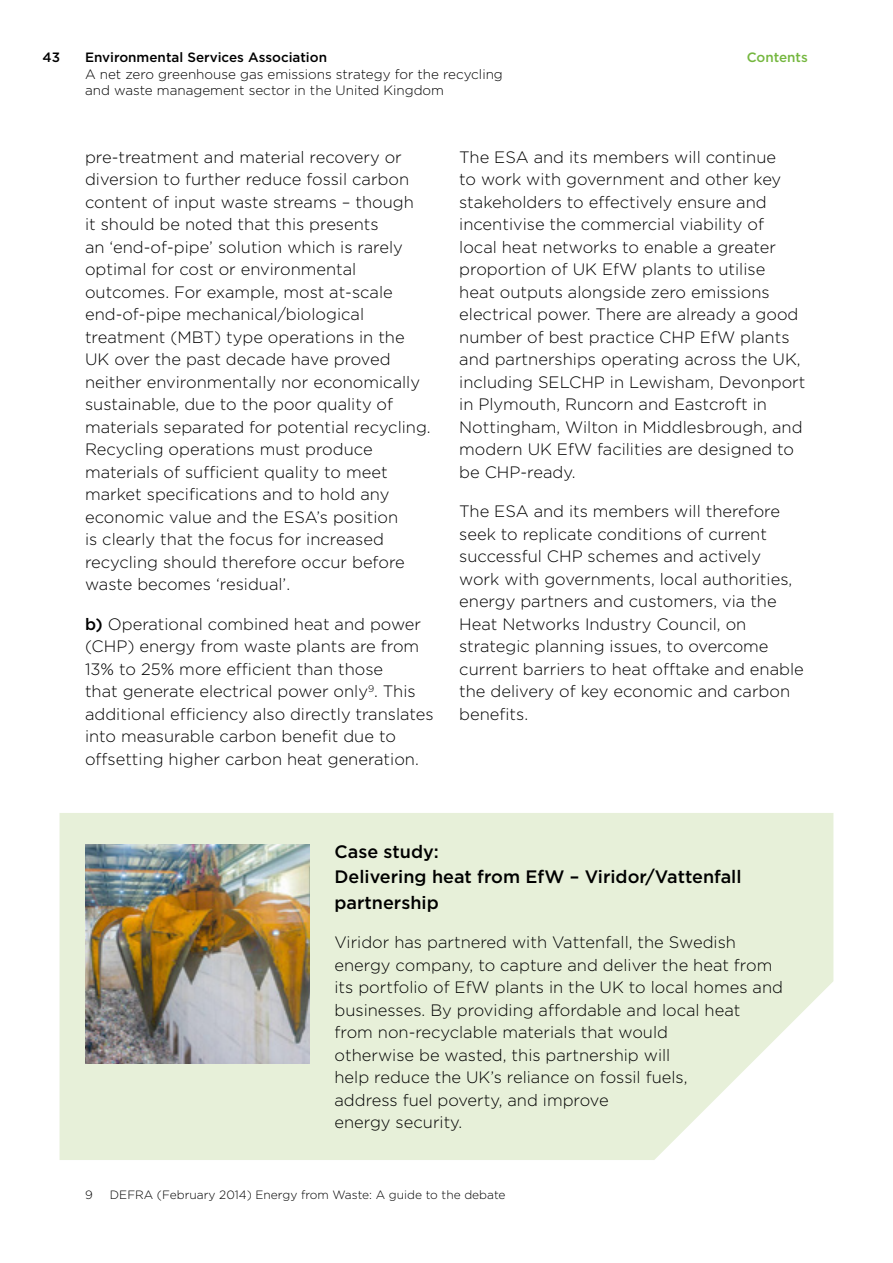
<style>
.page{position:relative;width:893px;height:1263px;background:#fff}
.page>*{position:absolute;margin:0;border:0;box-sizing:border-box;transform-origin:0 0}
.H4_figure_headline_1{font:500 18px/25.5px "Gotham";color:#000}
.t1{font:300 16.5px/22.5px "Gotham";color:#000}
.t2{font:300 13.5px/16.5px "Gotham";color:#000}
.t3{font:500 13.5px "Gotham";color:#000}
.t4{font:500 13.5px "Gotham";color:#75b73f}
.Footnote{font:300 12px "Gotham";color:#000}
.s1{font-weight:500}
</style>
<div class="page">
<svg style="left:60px;top:813px;width:773px;height:347px;background:#e8f1db"></svg>
<img style="left:85px;top:845px;width:224px;height:219px">
<p class="t3" style="left:43px;top:50px;width:19px">43</p>
<p class="t3" style="left:85px;top:50px;width:244px">Environmental Services Association</p>
<p class="t2" style="left:85px;top:66px;width:419px">A net zero greenhouse gas emissions strategy for the recycling and waste management sector in the United Kingdom</p>
<p class="t4" style="left:747px;top:50px;width:63px">Contents</p>
<h1 class="t1" style="left:85px;top:145px;width:347px">pre-treatment and material recovery or diversion to further reduce fossil carbon content of input waste streams – though<br>it should be noted that this presents<br>an ‘end-of-pipe’ solution which is rarely optimal for cost or environmental outcomes. For example, most at-scale end-of-pipe mechanical/biological treatment (MBT) type operations in the UK over the past decade have proved neither environmentally nor economically sustainable, due to the poor quality of materials separated for potential recycling.<br>Recycling operations must produce materials of sufficient quality to meet market specifications and to hold any economic value and the ESA’s position<br>is clearly that the focus for increased recycling should therefore occur before waste becomes ‘residual’.</h1>
<h1 class="t1" style="left:85px;top:612px;width:350px"><span class="s1">b)</span> Operational combined heat and power (CHP) energy from waste plants are from 13% to 25% more efficient than those<br>that generate electrical power only<sup>9</sup>. This additional efficiency also directly translates into measurable carbon benefit due to offsetting higher carbon heat generation.</h1>
<h1 class="t1" style="left:459px;top:145px;width:348px">The ESA and its members will continue<br>to work with government and other key stakeholders to effectively ensure and incentivise the commercial viability of local heat networks to enable a greater proportion of UK EfW plants to utilise<br>heat outputs alongside zero emissions electrical power. There are already a good number of best practice CHP EfW plants and partnerships operating across the UK, including SELCHP in Lewisham, Devonport in Plymouth, Runcorn and Eastcroft in Nottingham, Wilton in Middlesbrough, and modern UK EfW facilities are designed to be CHP-ready.</h1>
<h1 class="t1" style="left:459px;top:500px;width:346px">The ESA and its members will therefore seek to replicate conditions of current successful CHP schemes and actively work with governments, local authorities, energy partners and customers, via the Heat Networks Industry Council, on strategic planning issues, to overcome current barriers to heat offtake and enable the delivery of key economic and carbon benefits.</h1>
<h4 class="H4_figure_headline_1" style="left:334px;top:838px;width:409px">Case study:<br>Delivering heat from EfW – Viridor/Vattenfall partnership</h4>
<h1 class="t1" style="left:334px;top:931px;width:450px">Viridor has partnered with Vattenfall, the Swedish energy company, to capture and deliver the heat from its portfolio of EfW plants in the UK to local homes and businesses. By providing affordable and local heat<br>from non-recyclable materials that would<br>otherwise be wasted, this partnership will<br>help reduce the UK’s reliance on fossil fuels,<br>address fuel poverty, and improve<br>energy security.</h1>
<p class="Footnote" style="left:85px;top:1188px;width:9px">9</p>
<p class="Footnote" style="left:110px;top:1188px;width:397px">DEFRA (February 2014) Energy from Waste: A guide to the debate</p>
</div>
